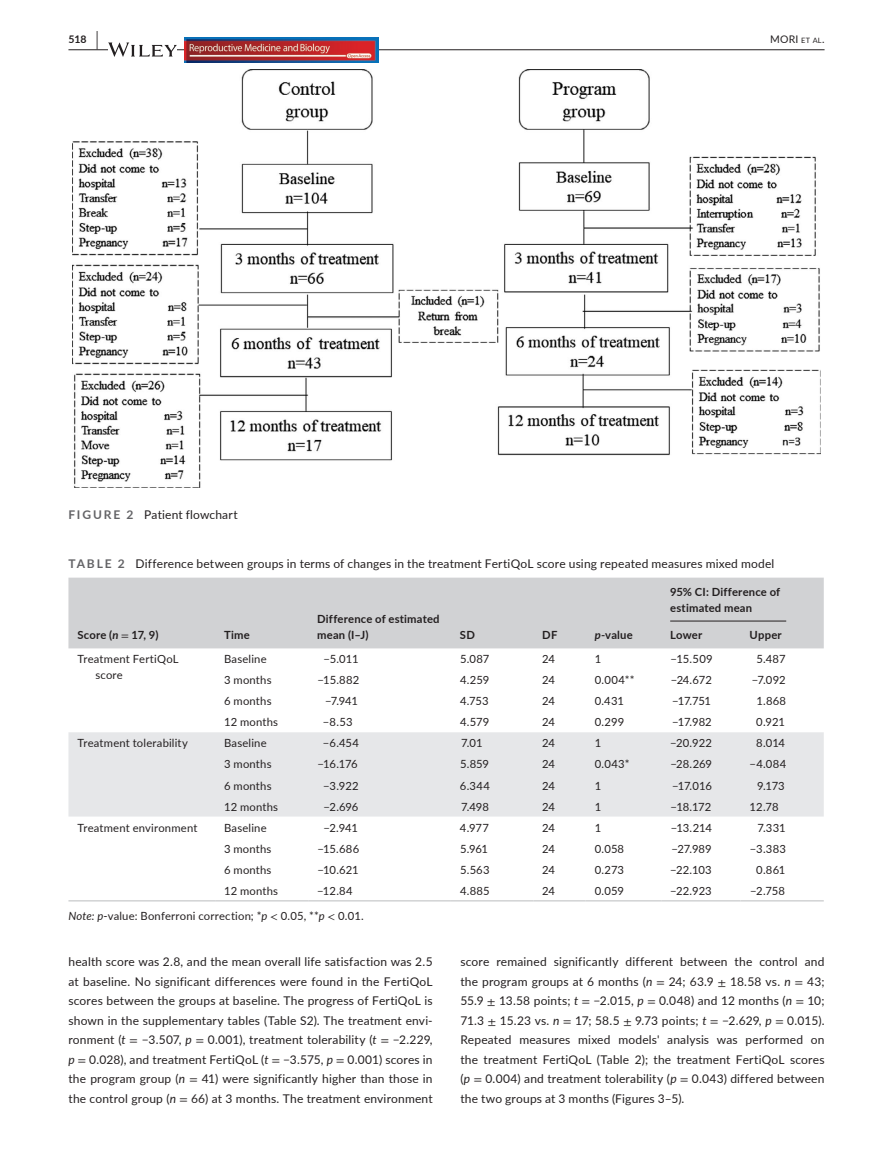
<style>
.page{position:relative;width:893px;height:1174px;background:#fff}
.page>*{position:absolute;margin:0;border:0;box-sizing:border-box;transform-origin:0 0}
.t1{font:12px/19.5px "Lato";letter-spacing:.015em;color:#231f20;text-align:justify}
.t2{font:11.25px/15.8px "Lato";letter-spacing:.015em;color:#231f20}
.t3{font:700 11.25px/15.8px "Lato";letter-spacing:.02em;color:#231f20}
.t4{font:10.5px "Lato";color:#231f20}
.t5{font:700 10.5px "Lato";color:#231f20}
.s1{font-size:19.5px}
.s2{font-size:7.35px}
.s3{font-weight:700;color:#636366}
.s4{font-style:italic}
.s5{font-family:"STIX";font-weight:400}
.s6{font-family:"STIX"}
</style>
<div class="page">
<hr style="left:68px;top:49px;width:756px;height:1px;background:#231f20">
<svg style="left:108px;top:42px;width:69px;height:15px"></svg>
<img style="left:185px;top:37px;width:194px;height:25px">
<img style="left:72px;top:69px;width:749px;height:418px">
<div style="left:68px;top:577px;width:756px;height:71px;background:#d1d2d4"></div>
<div style="left:68px;top:732px;width:756px;height:84px;background:#e6e7e9"></div>
<hr style="left:68px;top:900px;width:147px;height:1px;background:#d1d2d4">
<hr style="left:215px;top:900px;width:93px;height:1px;background:#d1d2d4">
<hr style="left:308px;top:900px;width:143px;height:1px;background:#d1d2d4">
<hr style="left:451px;top:900px;width:82px;height:1px;background:#d1d2d4">
<hr style="left:533px;top:900px;width:53px;height:1px;background:#d1d2d4">
<hr style="left:586px;top:900px;width:75px;height:1px;background:#d1d2d4">
<hr style="left:661px;top:900px;width:80px;height:1px;background:#d1d2d4">
<hr style="left:741px;top:900px;width:83px;height:1px;background:#d1d2d4">
<hr style="left:670px;top:620px;width:116px;height:1px;background:#231f20">
<p class="t5" style="left:68px;top:31px;width:31px">518 <span class="s1">|</span></p>
<p class="t4" style="left:770px;top:31px;width:56px">MORI <span class="s2">et al</span>.</p>
<p class="t1" style="left:68px;top:505px;width:171px"><span class="s3">FIGURE 2</span> Patient flowchart</p>
<p class="t1" style="left:68px;top:553px;width:707px"><span class="s3">TABLE 2</span> Difference between groups in terms of changes in the treatment FertiQoL score using repeated measures mixed model</p>
<p class="t3" style="left:77px;top:626px;width:82px">Score (<span class="s4">n</span> <span class="s5">=</span> 17, 9)</p>
<p class="t3" style="left:224px;top:626px;width:27px">Time</p>
<p class="t3" style="left:317px;top:611px;width:124px">Difference of estimated mean (I–J)</p>
<p class="t3" style="left:460px;top:626px;width:16px">SD</p>
<p class="t3" style="left:542px;top:626px;width:17px">DF</p>
<p class="t3" style="left:595px;top:626px;width:40px"><span class="s4">p</span>-value</p>
<p class="t3" style="left:670px;top:583px;width:112px">95% CI: Difference of estimated mean</p>
<p class="t3" style="left:670px;top:626px;width:34px">Lower</p>
<p class="t3" style="left:750px;top:626px;width:34px">Upper</p>
<p class="t2" style="left:95px;top:650px;width:85px;text-indent:-18px">Treatment FertiQoL score</p>
<p class="t2" style="left:224px;top:650px;width:44px">Baseline</p>
<p class="t2" style="left:323px;top:650px;width:37px">−5.011</p>
<p class="t2" style="left:460px;top:650px;width:31px">5.087</p>
<p class="t2" style="left:542px;top:650px;width:14px">24</p>
<p class="t2" style="left:595px;top:650px;width:8px">1</p>
<p class="t2" style="left:671px;top:650px;width:44px">−15.509</p>
<p class="t2" style="left:756px;top:650px;width:31px">5.487</p>
<p class="t2" style="left:224px;top:671px;width:49px">3 months</p>
<p class="t2" style="left:317px;top:671px;width:43px">−15.882</p>
<p class="t2" style="left:460px;top:671px;width:31px">4.259</p>
<p class="t2" style="left:542px;top:671px;width:14px">24</p>
<p class="t2" style="left:595px;top:671px;width:41px">0.004**</p>
<p class="t2" style="left:671px;top:671px;width:43px">−24.672</p>
<p class="t2" style="left:752px;top:671px;width:35px">−7.092</p>
<p class="t2" style="left:224px;top:693px;width:49px">6 months</p>
<p class="t2" style="left:325px;top:693px;width:34px">−7.941</p>
<p class="t2" style="left:460px;top:693px;width:30px">4.753</p>
<p class="t2" style="left:542px;top:693px;width:14px">24</p>
<p class="t2" style="left:595px;top:693px;width:31px">0.431</p>
<p class="t2" style="left:672px;top:693px;width:41px">−17.751</p>
<p class="t2" style="left:756px;top:693px;width:31px">1.868</p>
<p class="t2" style="left:224px;top:714px;width:56px">12 months</p>
<p class="t2" style="left:323px;top:714px;width:31px">−8.53</p>
<p class="t2" style="left:460px;top:714px;width:31px">4.579</p>
<p class="t2" style="left:542px;top:714px;width:14px">24</p>
<p class="t2" style="left:595px;top:714px;width:31px">0.299</p>
<p class="t2" style="left:672px;top:714px;width:41px">−17.982</p>
<p class="t2" style="left:756px;top:714px;width:30px">0.921</p>
<p class="t2" style="left:77px;top:735px;width:112px">Treatment tolerability</p>
<p class="t2" style="left:224px;top:735px;width:44px">Baseline</p>
<p class="t2" style="left:323px;top:735px;width:37px">−6.454</p>
<p class="t2" style="left:461px;top:735px;width:23px">7.01</p>
<p class="t2" style="left:542px;top:735px;width:14px">24</p>
<p class="t2" style="left:595px;top:735px;width:8px">1</p>
<p class="t2" style="left:670px;top:735px;width:43px">−20.922</p>
<p class="t2" style="left:756px;top:735px;width:30px">8.014</p>
<p class="t2" style="left:224px;top:756px;width:49px">3 months</p>
<p class="t2" style="left:317px;top:756px;width:42px">−16.176</p>
<p class="t2" style="left:460px;top:756px;width:31px">5.859</p>
<p class="t2" style="left:542px;top:756px;width:14px">24</p>
<p class="t2" style="left:595px;top:756px;width:36px">0.043*</p>
<p class="t2" style="left:670px;top:756px;width:43px">−28.269</p>
<p class="t2" style="left:750px;top:756px;width:38px">−4.084</p>
<p class="t2" style="left:224px;top:777px;width:49px">6 months</p>
<p class="t2" style="left:323px;top:777px;width:37px">−3.922</p>
<p class="t2" style="left:460px;top:777px;width:32px">6.344</p>
<p class="t2" style="left:542px;top:777px;width:14px">24</p>
<p class="t2" style="left:595px;top:777px;width:8px">1</p>
<p class="t2" style="left:672px;top:777px;width:41px">−17.016</p>
<p class="t2" style="left:757px;top:777px;width:29px">9.173</p>
<p class="t2" style="left:224px;top:798px;width:56px">12 months</p>
<p class="t2" style="left:324px;top:798px;width:36px">−2.696</p>
<p class="t2" style="left:461px;top:798px;width:29px">7.498</p>
<p class="t2" style="left:542px;top:798px;width:14px">24</p>
<p class="t2" style="left:595px;top:798px;width:8px">1</p>
<p class="t2" style="left:671px;top:798px;width:42px">−18.172</p>
<p class="t2" style="left:749px;top:798px;width:31px">12.78</p>
<p class="t2" style="left:77px;top:819px;width:121px">Treatment environment</p>
<p class="t2" style="left:224px;top:819px;width:44px">Baseline</p>
<p class="t2" style="left:324px;top:819px;width:36px">−2.941</p>
<p class="t2" style="left:460px;top:819px;width:30px">4.977</p>
<p class="t2" style="left:542px;top:819px;width:14px">24</p>
<p class="t2" style="left:595px;top:819px;width:8px">1</p>
<p class="t2" style="left:671px;top:819px;width:43px">−13.214</p>
<p class="t2" style="left:757px;top:819px;width:30px">7.331</p>
<p class="t2" style="left:224px;top:840px;width:49px">3 months</p>
<p class="t2" style="left:317px;top:840px;width:43px">−15.686</p>
<p class="t2" style="left:460px;top:840px;width:30px">5.961</p>
<p class="t2" style="left:542px;top:840px;width:14px">24</p>
<p class="t2" style="left:595px;top:840px;width:31px">0.058</p>
<p class="t2" style="left:672px;top:840px;width:42px">−27.989</p>
<p class="t2" style="left:750px;top:840px;width:38px">−3.383</p>
<p class="t2" style="left:224px;top:861px;width:49px">6 months</p>
<p class="t2" style="left:318px;top:861px;width:43px">−10.621</p>
<p class="t2" style="left:460px;top:861px;width:31px">5.563</p>
<p class="t2" style="left:542px;top:861px;width:14px">24</p>
<p class="t2" style="left:595px;top:861px;width:31px">0.273</p>
<p class="t2" style="left:670px;top:861px;width:43px">−22.103</p>
<p class="t2" style="left:756px;top:861px;width:31px">0.861</p>
<p class="t2" style="left:224px;top:882px;width:56px">12 months</p>
<p class="t2" style="left:317px;top:882px;width:37px">−12.84</p>
<p class="t2" style="left:460px;top:882px;width:31px">4.885</p>
<p class="t2" style="left:542px;top:882px;width:14px">24</p>
<p class="t2" style="left:595px;top:882px;width:31px">0.059</p>
<p class="t2" style="left:670px;top:882px;width:43px">−22.923</p>
<p class="t2" style="left:750px;top:882px;width:36px">−2.758</p>
<p class="t2" style="left:68px;top:907px;width:297px"><span class="s4">Note: p</span>-value: Bonferroni correction; *<span class="s4">p</span> <span class="s6">&lt;</span> 0.05, **<span class="s4">p</span> <span class="s6">&lt;</span> 0.01.</p>
<p class="t1" style="left:68px;top:951px;width:366px">health score was 2.8, and the mean overall life satisfaction was 2.5 at baseline. No significant differences were found in the FertiQoL scores between the groups at baseline. The progress of FertiQoL is shown in the supplementary tables (Table S2). The treatment envi&shy;ronment (<span class="s4">t</span> <span class="s6">=</span> −3.507, <span class="s4">p</span> <span class="s6">=</span> 0.001), treatment tolerability (<span class="s4">t</span> <span class="s6">=</span> −2.229, <span class="s4">p</span> <span class="s6">=</span> 0.028), and treatment FertiQoL (<span class="s4">t</span> <span class="s6">=</span> −3.575, <span class="s4">p</span> <span class="s6">=</span> 0.001) scores in the program group (<span class="s4">n</span> <span class="s6">=</span> 41) were significantly higher than those in the control group (<span class="s4">n</span> <span class="s6">=</span> 66) at 3 months. The treatment environment</p>
<p class="t1" style="left:460px;top:951px;width:366px">score remained significantly different between the control and the program groups at 6 months (<span class="s4">n</span> <span class="s6">=</span> 24; 63.9 <span class="s6">±</span> 18.58 vs. <span class="s4">n</span> <span class="s6">=</span> 43; 55.9 <span class="s6">±</span> 13.58 points; <span class="s4">t</span> <span class="s6">=</span> −2.015, <span class="s4">p</span> <span class="s6">=</span> 0.048) and 12 months (<span class="s4">n</span> <span class="s6">=</span> 10; 71.3 <span class="s6">±</span> 15.23 vs. <span class="s4">n</span> <span class="s6">=</span> 17; 58.5 <span class="s6">±</span> 9.73 points; <span class="s4">t</span> <span class="s6">=</span> −2.629, <span class="s4">p</span> <span class="s6">=</span> 0.015).<br>Repeated measures mixed models' analysis was performed on the treatment FertiQoL (Table 2); the treatment FertiQoL scores (<span class="s4">p</span> <span class="s6">=</span> 0.004) and treatment tolerability (<span class="s4">p</span> <span class="s6">=</span> 0.043) differed between the two groups at 3 months (Figures 3–5).</p>
</div>
